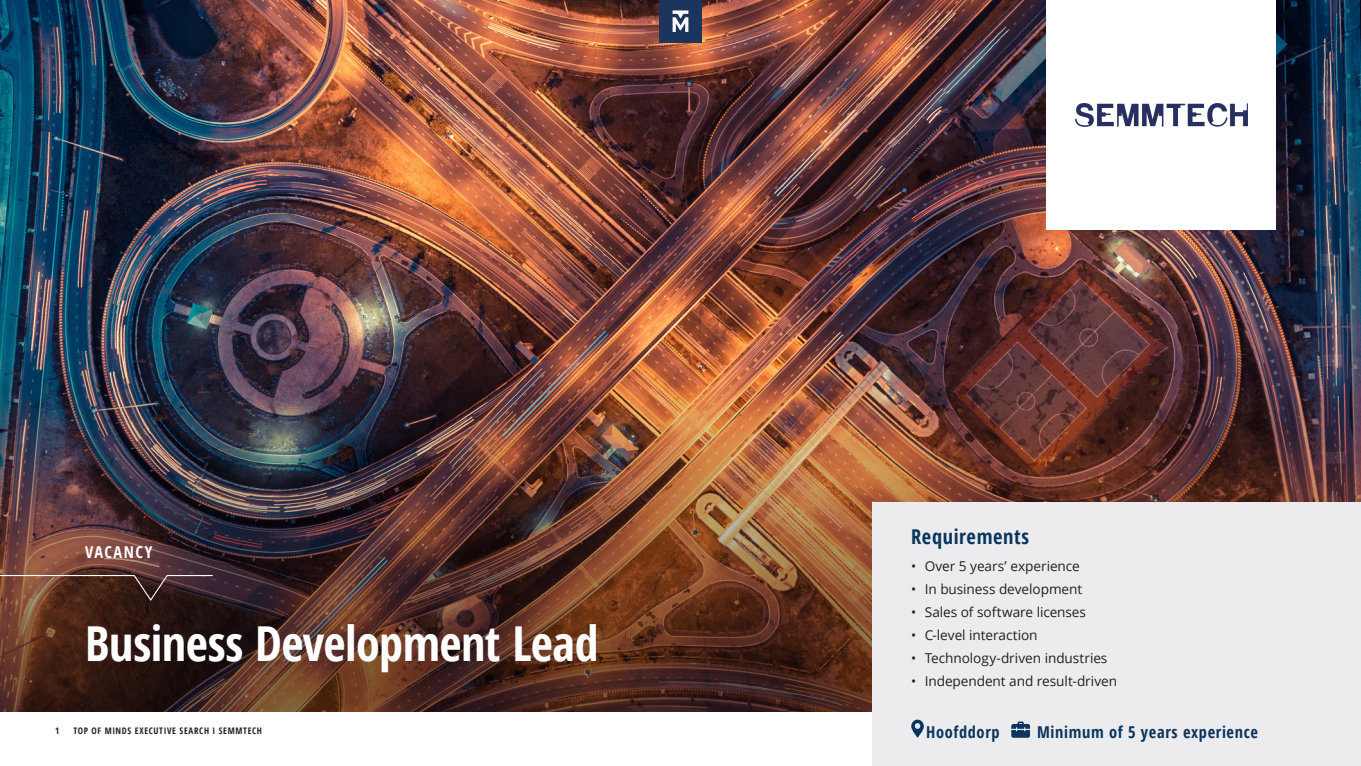
<style>
.page{position:relative;width:1361px;height:766px;background:#fff}
.page>*{position:absolute;margin:0;border:0;box-sizing:border-box;transform-origin:0 0}
.Page_header_kopie{font:700 condensed 48.15px "Open Sans";letter-spacing:-.01em;color:#fff}
.t1{font:700 condensed 20.4px "Open Sans";letter-spacing:.03em;color:#0a355e}
.t2{font:700 condensed 16.35px "Open Sans";letter-spacing:.04em;color:#0a355e}
.t3{font:700 condensed 16.27px "Open Sans";letter-spacing:.09em;color:#fff}
.t4{font:13.65px "Open Sans";letter-spacing:-.005em;color:#231f20}
.t5{font:700 condensed 9px "Open Sans";letter-spacing:.075em;color:#231f20}
</style>
<div class="page">
<img style="left:0;top:0;width:1361px;height:332px">
<img style="left:0;top:332px;width:1361px;height:379px">
<svg style="left:0;top:574px;width:214px;height:27px"></svg>
<div style="left:872px;top:502px;width:489px;height:263px;background:#ececee"></div>
<svg style="left:911px;top:719px;width:13px;height:18px"></svg>
<svg style="left:1011px;top:721px;width:19px;height:16px"></svg>
<div style="left:1046px;top:0;width:230px;height:229px;background:#fff"></div>
<img style="left:1075px;top:103px;width:172px;height:23px">
<div style="left:659px;top:0;width:43px;height:43px;background:#1c355e"></div>
<svg style="left:672px;top:10px;width:16px;height:22px"></svg>
<p class="t3" style="left:85px;top:540px;width:69px">VACANCY</p>
<p class="Page_header_kopie" style="left:85px;top:610px;width:515px">Business Development Lead</p>
<p class="t1" style="left:911px;top:522px;width:119px">Requirements</p>
<p class="t4" style="left:911px;top:556px;width:170px">• Over 5 years’ experience</p>
<p class="t4" style="left:911px;top:579px;width:173px">• In business development</p>
<p class="t4" style="left:911px;top:602px;width:176px">• Sales of software licenses</p>
<p class="t4" style="left:911px;top:625px;width:128px">• C-level interaction</p>
<p class="t4" style="left:911px;top:648px;width:198px">• Technology-driven industries</p>
<p class="t4" style="left:911px;top:672px;width:207px">• Independent and result-driven</p>
<p class="t5" style="left:55px;top:724px;width:6px">1</p>
<p class="t5" style="left:73px;top:724px;width:190px">TOP OF MINDS EXECUTIVE SEARCH I SEMMTECH</p>
<p class="t2" style="left:926px;top:720px;width:75px">Hoofddorp</p>
<p class="t2" style="left:1037px;top:720px;width:222px">Minimum of 5 years experience</p>
</div>
